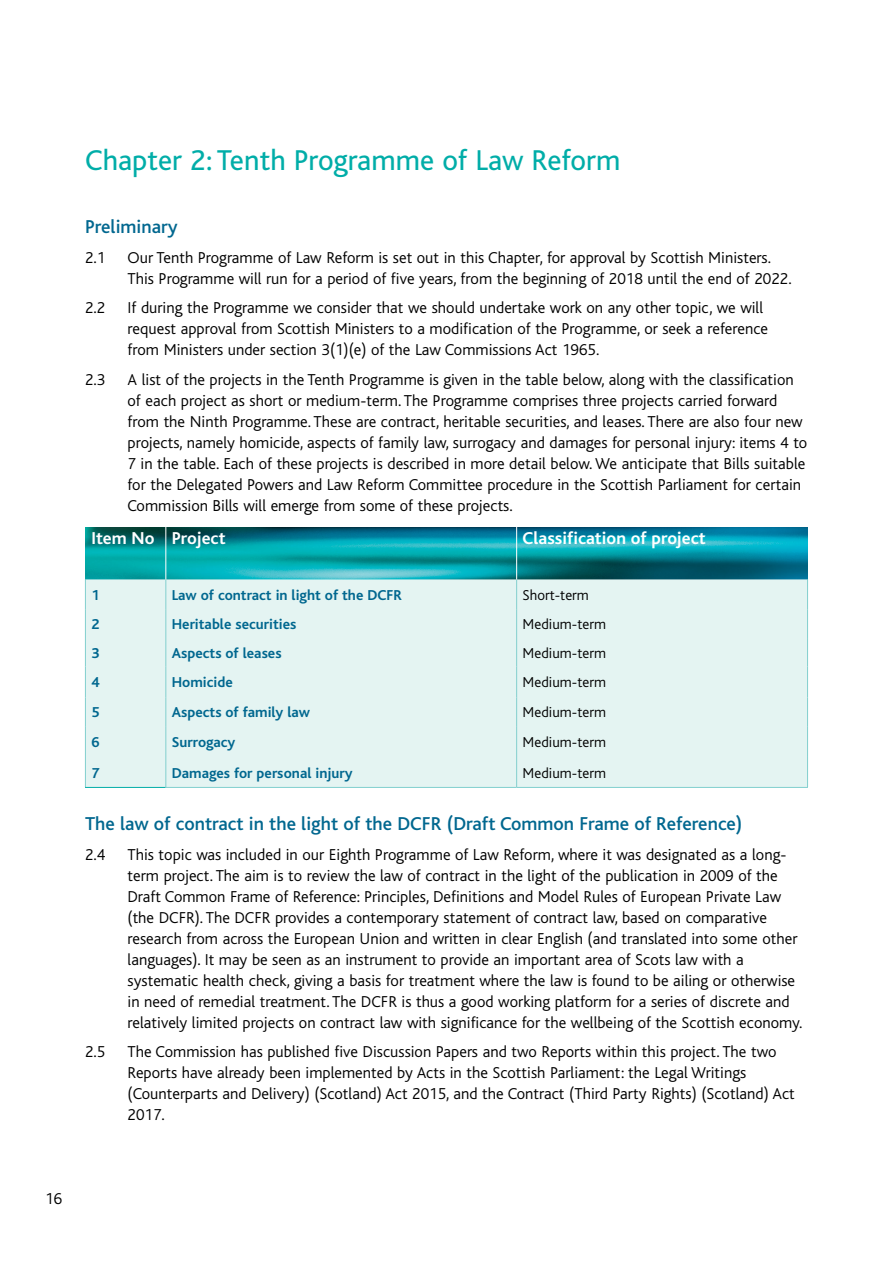
<style>
.page{position:relative;width:893px;height:1263px;background:#fff}
.page>*{position:absolute;margin:0;border:0;box-sizing:border-box;transform-origin:0 0}
.Heading{font:30px "Bliss";color:#00ada8}
.Sub_head{font:500 19.5px "Bliss";color:#00678f}
.Sub_head-2{font:700 18px "Bliss";color:#fff}
.BODY_INDENTED{font:300 16.5px/21px "Bliss";color:#000}
.Sub_head-3{font:700 15px "Bliss";color:#00678f}
.body_text{font:300 15px "Bliss";color:#000}
</style>
<div class="page">
<img style="left:85px;top:527px;width:723px;height:52px">
<div style="left:86px;top:579px;width:721px;height:208px;background:#e4f4f2"></div>
<hr style="left:85px;top:579px;width:1px;height:30px;background:#82cfce">
<hr style="left:165px;top:579px;width:1px;height:30px;background:#82cfce">
<hr style="left:516px;top:579px;width:1px;height:30px;background:#82cfce">
<hr style="left:807px;top:579px;width:1px;height:30px;background:#82cfce">
<hr style="left:85px;top:609px;width:1px;height:30px;background:#82cfce">
<hr style="left:165px;top:609px;width:1px;height:30px;background:#82cfce">
<hr style="left:516px;top:609px;width:1px;height:30px;background:#82cfce">
<hr style="left:807px;top:609px;width:1px;height:30px;background:#82cfce">
<svg style="left:85px;top:639px;width:1px;height:28px"></svg>
<svg style="left:165px;top:639px;width:1px;height:28px"></svg>
<svg style="left:516px;top:639px;width:1px;height:28px"></svg>
<svg style="left:807px;top:639px;width:1px;height:28px"></svg>
<hr style="left:85px;top:667px;width:1px;height:30px;background:#82cfce">
<hr style="left:165px;top:667px;width:1px;height:30px;background:#82cfce">
<hr style="left:516px;top:667px;width:1px;height:30px;background:#82cfce">
<hr style="left:807px;top:667px;width:1px;height:30px;background:#82cfce">
<svg style="left:85px;top:697px;width:1px;height:29px"></svg>
<svg style="left:165px;top:697px;width:1px;height:29px"></svg>
<svg style="left:516px;top:697px;width:1px;height:29px"></svg>
<svg style="left:807px;top:697px;width:1px;height:29px"></svg>
<hr style="left:85px;top:726px;width:1px;height:31px;background:#82cfce">
<hr style="left:165px;top:726px;width:1px;height:31px;background:#82cfce">
<hr style="left:516px;top:726px;width:1px;height:31px;background:#82cfce">
<hr style="left:807px;top:726px;width:1px;height:31px;background:#82cfce">
<hr style="left:85px;top:757px;width:1px;height:30px;background:#82cfce">
<hr style="left:165px;top:757px;width:1px;height:30px;background:#82cfce">
<hr style="left:516px;top:757px;width:1px;height:30px;background:#82cfce">
<hr style="left:807px;top:757px;width:1px;height:30px;background:#82cfce">
<hr style="left:165px;top:787px;width:352px;height:1px;background:#82cfce">
<hr style="left:517px;top:787px;width:291px;height:1px;background:#82cfce">
<hr style="left:85px;top:787px;width:80px;height:1px;background:#00ada8">
<hr style="left:165px;top:525px;width:1px;height:54px;background:#fff">
<hr style="left:516px;top:525px;width:1px;height:54px;background:#fff">
<p class="Heading" style="left:85px;top:144px;width:537px">Chapter 2: Tenth Programme of Law Reform</p>
<p class="Sub_head" style="left:85px;top:217px;width:94px">Preliminary</p>
<p class="BODY_INDENTED" style="left:85px;top:247px;width:22px">2.1</p>
<p class="BODY_INDENTED" style="left:128px;top:247px;width:666px">Our Tenth Programme of Law Reform is set out in this Chapter, for approval by Scottish Ministers.<br>This Programme will run for a period of five years, from the beginning of 2018 until the end of 2022.</p>
<p class="BODY_INDENTED" style="left:85px;top:298px;width:22px">2.2</p>
<p class="BODY_INDENTED" style="left:128px;top:298px;width:642px">If during the Programme we consider that we should undertake work on any other topic, we will request approval from Scottish Ministers to a modification of the Programme, or seek a reference from Ministers under section 3(1)(e) of the Law Commissions Act 1965.</p>
<p class="BODY_INDENTED" style="left:85px;top:369px;width:22px">2.3</p>
<p class="BODY_INDENTED" style="left:128px;top:369px;width:681px">A list of the projects in the Tenth Programme is given in the table below, along with the classification of each project as short or medium-term. The Programme comprises three projects carried forward from the Ninth Programme. These are contract, heritable securities, and leases. There are also four new projects, namely homicide, aspects of family law, surrogacy and damages for personal injury: items 4 to 7 in the table. Each of these projects is described in more detail below. We anticipate that Bills suitable for the Delegated Powers and Law Reform Committee procedure in the Scottish Parliament for certain Commission Bills will emerge from some of these projects.</p>
<p class="Sub_head-2" style="left:91px;top:529px;width:65px">Item No</p>
<p class="Sub_head-2" style="left:172px;top:529px;width:55px">Project</p>
<p class="Sub_head-2" style="left:523px;top:529px;width:185px">Classification of project</p>
<p class="Sub_head-3" style="left:91px;top:587px;width:10px">1</p>
<p class="Sub_head-3" style="left:172px;top:587px;width:232px">Law of contract in light of the DCFR</p>
<p class="body_text" style="left:523px;top:587px;width:68px">Short-term</p>
<p class="Sub_head-3" style="left:91px;top:617px;width:10px">2</p>
<p class="Sub_head-3" style="left:172px;top:617px;width:126px">Heritable securities</p>
<p class="body_text" style="left:523px;top:616px;width:85px">Medium-term</p>
<p class="Sub_head-3" style="left:91px;top:645px;width:10px">3</p>
<p class="Sub_head-3" style="left:172px;top:645px;width:111px">Aspects of leases</p>
<p class="body_text" style="left:523px;top:645px;width:85px">Medium-term</p>
<p class="Sub_head-3" style="left:91px;top:675px;width:10px">4</p>
<p class="Sub_head-3" style="left:172px;top:675px;width:62px">Homicide</p>
<p class="body_text" style="left:523px;top:674px;width:85px">Medium-term</p>
<p class="Sub_head-3" style="left:91px;top:704px;width:10px">5</p>
<p class="Sub_head-3" style="left:172px;top:704px;width:140px">Aspects of family law</p>
<p class="body_text" style="left:523px;top:704px;width:85px">Medium-term</p>
<p class="Sub_head-3" style="left:91px;top:734px;width:10px">6</p>
<p class="Sub_head-3" style="left:172px;top:734px;width:65px">Surrogacy</p>
<p class="body_text" style="left:523px;top:734px;width:85px">Medium-term</p>
<p class="Sub_head-3" style="left:91px;top:765px;width:10px">7</p>
<p class="Sub_head-3" style="left:172px;top:765px;width:182px">Damages for personal injury</p>
<p class="body_text" style="left:523px;top:765px;width:85px">Medium-term</p>
<p class="Sub_head" style="left:85px;top:814px;width:659px">The law of contract in the light of the DCFR (Draft Common Frame of Reference)</p>
<p class="BODY_INDENTED" style="left:85px;top:844px;width:22px">2.4</p>
<p class="BODY_INDENTED" style="left:128px;top:844px;width:676px">This topic was included in our Eighth Programme of Law Reform, where it was designated as a long&shy;term project. The aim is to review the law of contract in the light of the publication in 2009 of the Draft Common Frame of Reference: Principles, Definitions and Model Rules of European Private Law (the DCFR). The DCFR provides a contemporary statement of contract law, based on comparative research from across the European Union and written in clear English (and translated into some other languages). It may be seen as an instrument to provide an important area of Scots law with a systematic health check, giving a basis for treatment where the law is found to be ailing or otherwise in need of remedial treatment. The DCFR is thus a good working platform for a series of discrete and relatively limited projects on contract law with significance for the wellbeing of the Scottish economy.</p>
<p class="BODY_INDENTED" style="left:85px;top:1041px;width:22px">2.5</p>
<p class="BODY_INDENTED" style="left:128px;top:1041px;width:669px">The Commission has published five Discussion Papers and two Reports within this project. The two Reports have already been implemented by Acts in the Scottish Parliament: the Legal Writings (Counterparts and Delivery) (Scotland) Act 2015, and the Contract (Third Party Rights) (Scotland) Act 2017.</p>
<p class="BODY_INDENTED" style="left:45px;top:1188px;width:18px">16</p>
</div>
